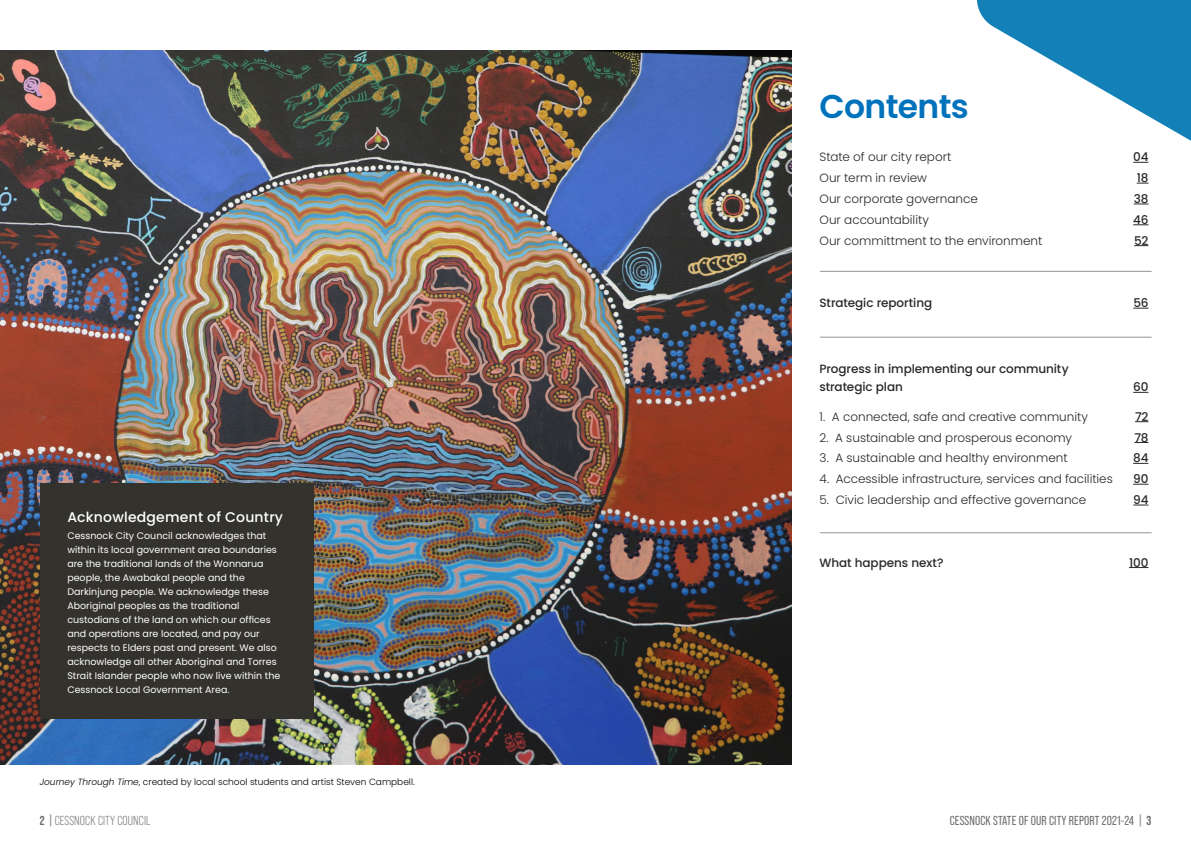
<style>
.page{position:relative;width:1191px;height:842px;background:#fff}
.page>*{position:absolute;margin:0;border:0;box-sizing:border-box;transform-origin:0 0}
.t1{font:600 33px "Poppins";letter-spacing:-.02em;color:#0072bc}
.t2{font:500 14px "Poppins";letter-spacing:.015em;color:#fff}
.t3{font:13px "Bebas Neue Pro";letter-spacing:.01em;color:#6d6e71}
.t4{font:13px "Bebas Neue Pro";letter-spacing:.01em;color:#6d6e71}
.t5{font:300 12px "Poppins";color:#292829}
.t6{font:500 12px/18px "Poppins";letter-spacing:-.005em;color:#292829}
.t7{font:9.5px/14px "Poppins";color:#fff}
.t8{font:300 9px "Poppins";color:#000}
.s1{font-style:italic}
.s2{font-weight:700}
.s3{font-weight:700;font-size:12.1px;color:#97999c}
</style>
<div class="page">
<svg style="left:977px;top:0;width:214px;height:184px"></svg>
<hr style="left:820px;top:337px;width:331px;height:1px;background:#939598">
<hr style="left:820px;top:271px;width:331px;height:1px;background:#939598">
<hr style="left:820px;top:532px;width:331px;height:1px;background:#939598">
<svg style="left:1133px;top:162px;width:15px;height:1px"></svg>
<svg style="left:1136px;top:183px;width:12px;height:1px"></svg>
<svg style="left:1133px;top:204px;width:15px;height:1px"></svg>
<svg style="left:1133px;top:224px;width:15px;height:1px"></svg>
<svg style="left:1134px;top:245px;width:14px;height:1px"></svg>
<svg style="left:1133px;top:308px;width:15px;height:1px"></svg>
<svg style="left:1133px;top:392px;width:15px;height:1px"></svg>
<svg style="left:1135px;top:421px;width:13px;height:1px"></svg>
<svg style="left:1134px;top:442px;width:14px;height:1px"></svg>
<svg style="left:1133px;top:463px;width:15px;height:1px"></svg>
<svg style="left:1133px;top:484px;width:15px;height:1px"></svg>
<svg style="left:1133px;top:505px;width:15px;height:1px"></svg>
<svg style="left:1129px;top:567px;width:19px;height:1px"></svg>
<img style="left:0;top:51px;width:791px;height:713px">
<div style="left:40px;top:483px;width:273px;height:235px;background:#33322d"></div>
<h1 class="t1" style="left:819px;top:87px;width:151px">Contents</h1>
<p class="t5" style="left:819px;top:150px;width:134px">State of our city report</p>
<p class="t6" style="left:1133px;top:148px;width:17px">04</p>
<p class="t5" style="left:819px;top:171px;width:109px">Our term in review</p>
<p class="t6" style="left:1136px;top:169px;width:13px">18</p>
<p class="t5" style="left:819px;top:192px;width:160px">Our corporate governance</p>
<p class="t6" style="left:1133px;top:190px;width:16px">38</p>
<p class="t5" style="left:819px;top:213px;width:111px">Our accountability</p>
<p class="t6" style="left:1133px;top:211px;width:17px">46</p>
<p class="t5" style="left:819px;top:234px;width:224px">Our committment to the environment</p>
<p class="t6" style="left:1134px;top:232px;width:16px">52</p>
<p class="t6" style="left:819px;top:294px;width:114px">Strategic reporting</p>
<p class="t6" style="left:1133px;top:294px;width:17px">56</p>
<p class="t6" style="left:819px;top:360px;width:251px">Progress in implementing our community strategic plan</p>
<p class="t6" style="left:1133px;top:378px;width:17px">60</p>
<h2 class="t2" style="left:67px;top:509px;width:217px">Acknowledgement of Country</h2>
<p class="t7" style="left:67px;top:529px;width:214px">Cessnock City Council acknowledges that within its local government area boundaries are the traditional lands of the Wonnarua people, the Awabakal people and the Darkinjung people. We acknowledge these Aboriginal peoples as the traditional custodians of the land on which our offices and operations are located, and pay our respects to Elders past and present. We also acknowledge all other Aboriginal and Torres Strait Islander people who now live within the Cessnock Local Government Area.</p>
<p class="t8" style="left:40px;top:776px;width:376px"><span class="s1">Journey Through Time</span>, created by local school students and artist Steven Campbell.</p>
<p class="t5" style="left:819px;top:410px;width:270px">1. A connected, safe and creative community</p>
<p class="t6" style="left:1135px;top:408px;width:15px">72</p>
<p class="t5" style="left:819px;top:430px;width:254px">2. A sustainable and prosperous economy</p>
<p class="t6" style="left:1134px;top:428px;width:16px">78</p>
<p class="t5" style="left:819px;top:451px;width:250px">3. A sustainable and healthy environment</p>
<p class="t6" style="left:1133px;top:449px;width:17px">84</p>
<p class="t5" style="left:819px;top:472px;width:295px">4. Accessible infrastructure, services and facilities</p>
<p class="t6" style="left:1133px;top:470px;width:17px">90</p>
<p class="t5" style="left:819px;top:493px;width:268px">5. Civic leadership and effective governance</p>
<p class="t6" style="left:1133px;top:491px;width:17px">94</p>
<p class="t6" style="left:819px;top:553px;width:125px">What happens next?</p>
<p class="t6" style="left:1129px;top:553px;width:21px">100</p>
<h3 class="t4" style="left:40px;top:813px;width:112px"><span class="s2">2</span> <span class="s3">|</span>CESSNOCK CITY COUNCIL</h3>
<h3 class="t3" style="left:949px;top:813px;width:203px">CESSNOCK STATE OF OUR CITY REPORT 2021-24 <span class="s3">|</span> <span class="s2">3</span></h3>
</div>
